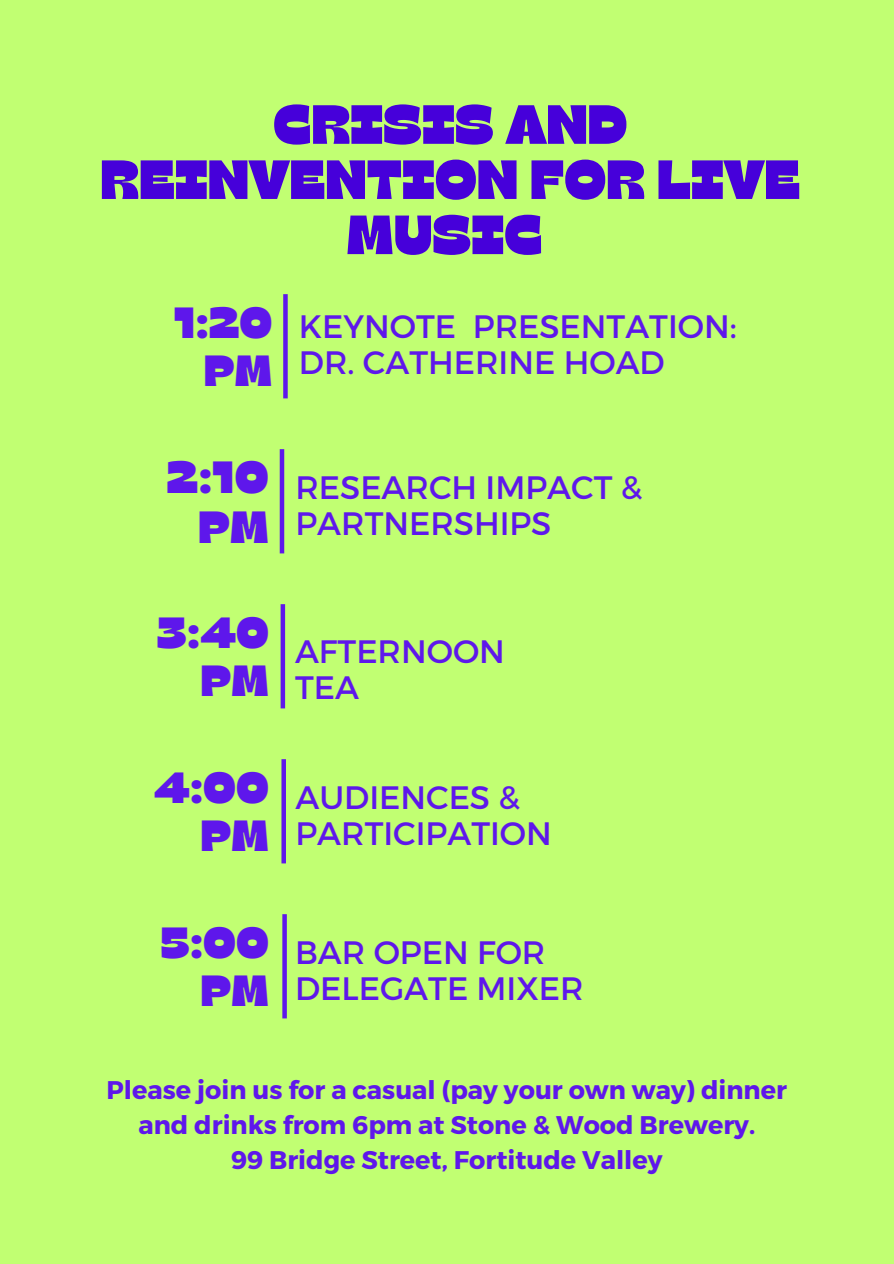
<style>
.page{position:relative;width:894px;height:1264px;background:#fff}
.page>*{position:absolute;margin:0;border:0;box-sizing:border-box;transform-origin:0 0}
.t1{font:55.05px/55.2px "Gulfs Display";color:#4600da;text-align:center}
.t2{font:45px/49.5px "Gulfs Display";color:#5e17eb;text-align:right}
.t3{font:43.5px/48.3px "Gulfs Display";color:#5e17eb;text-align:right}
.t4{font:32.4px/36px "Montserrat";color:#5e17eb}
.t5{font:700 25.5px/34.8px "Montserrat";color:#5e17eb;text-align:center}
</style>
<div class="page">
<div style="left:0;top:0;width:893px;height:1263px;background:#c1ff72"></div>
<div style="left:280px;top:604px;width:5px;height:104px;background:#5e17eb"></div>
<svg style="left:283px;top:294px;width:4px;height:104px"></svg>
<div style="left:281px;top:759px;width:5px;height:104px;background:#5e17eb"></div>
<hr style="left:280px;top:449px;width:4px;height:104px;background:#5e17eb">
<div style="left:282px;top:914px;width:5px;height:104px;background:#5e17eb"></div>
<h3 class="t1" style="left:100px;top:94px;width:701px">CRISIS AND<br>REINVENTION FOR LIVE<br>MUSIC</h3>
<h1 class="t3" style="left:174px;top:296px;width:100px">1:20<br>PM</h1>
<h2 class="t4" style="left:299px;top:307px;width:439px">KEYNOTE PRESENTATION:<br>DR. CATHERINE HOAD</h2>
<h3 class="t2" style="left:167px;top:450px;width:103px">2:10<br>PM</h3>
<h2 class="t4" style="left:295px;top:468px;width:348px">RESEARCH IMPACT &amp;<br>PARTNERSHIPS</h2>
<h3 class="t3" style="left:157px;top:606px;width:113px">3:40<br>PM</h3>
<h2 class="t4" style="left:295px;top:631px;width:211px">AFTERNOON<br>TEA</h2>
<h3 class="t3" style="left:154px;top:761px;width:116px">4:00<br>PM</h3>
<h2 class="t4" style="left:295px;top:778px;width:258px">AUDIENCES &amp;<br>PARTICIPATION</h2>
<h3 class="t3" style="left:160px;top:916px;width:110px">5:00<br>PM</h3>
<h2 class="t4" style="left:295px;top:932px;width:290px">BAR OPEN FOR<br>DELEGATE MIXER</h2>
<p class="t5" style="left:107px;top:1071px;width:681px">Please join us for a casual (pay your own way) dinner and drinks from 6pm at Stone &amp; Wood Brewery.</p>
<p class="t5" style="left:231px;top:1140px;width:433px">99 Bridge Street, Fortitude Valley</p>
</div>
